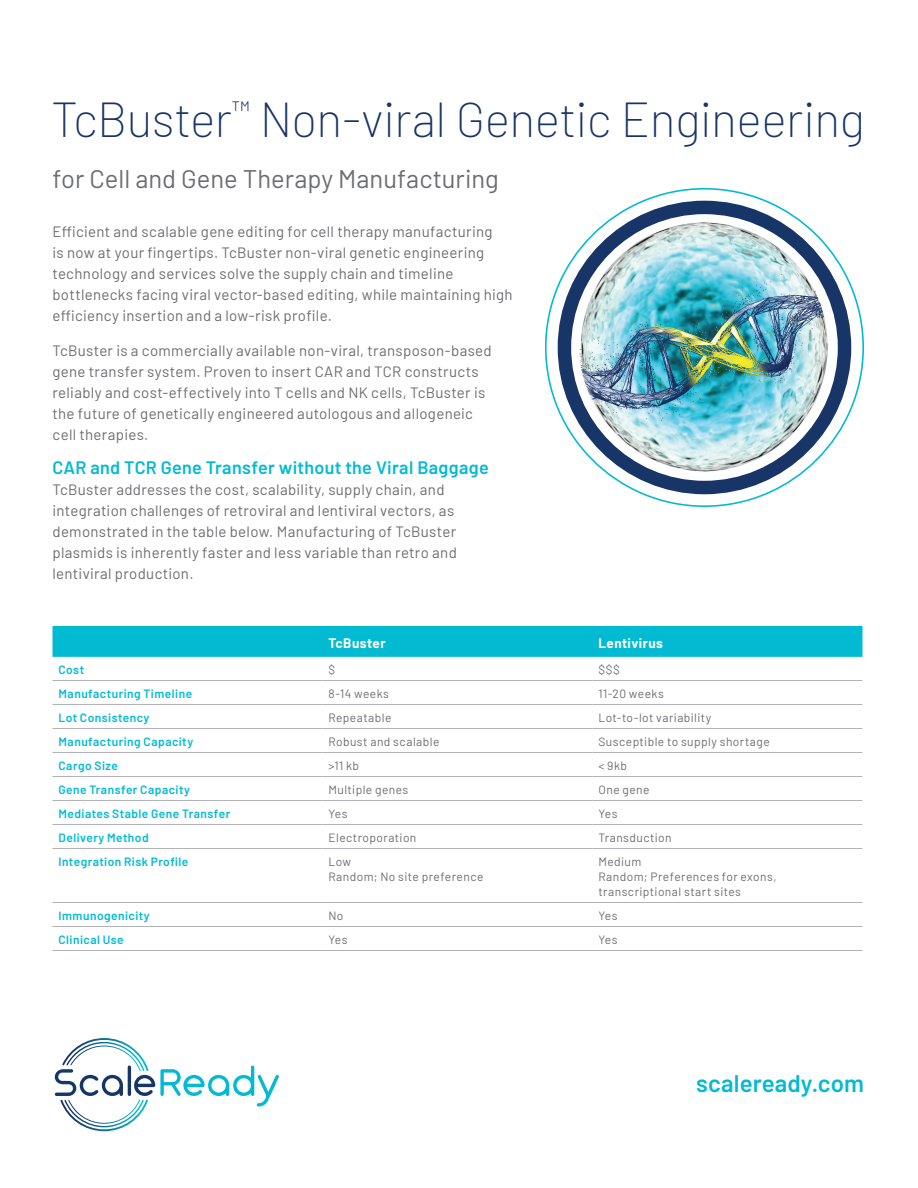
<style>
.page{position:relative;width:918px;height:1188px;background:#fff}
.page>*{position:absolute;margin:0;border:0;box-sizing:border-box;transform-origin:0 0}
.t1{font:200 48px "Barlow";letter-spacing:-.01em;color:#183567}
.t2{font:25.5px "Barlow";color:#6c6d70}
.t3{font:600 24px "Barlow";letter-spacing:.005em;color:#03bad3}
.t4{font:600 18px "Barlow";letter-spacing:.015em;color:#03bad3}
.t5{font:15px/21px "Barlow";letter-spacing:.02em;color:#6c6d70}
.t6{font:700 13.5px "Barlow";letter-spacing:.03em;color:#fff}
.t7{font:12px/15px "Barlow";letter-spacing:.035em;color:#6c6d70}
.t8{font:600 12px "Barlow";letter-spacing:.04em;color:#03bad3}
</style>
<div class="page">
<svg style="left:55px;top:1038px;width:224px;height:94px"></svg>
<img style="left:564px;top:207px;width:281px;height:281px;border-radius:140px">
<div style="left:558px;top:201px;width:293px;height:293px;border:13px solid #183567;border-radius:50%"></div>
<div style="left:52px;top:626px;width:810px;height:31px;background:#03bad3"></div>
<hr style="left:52px;top:680px;width:270px;height:1px;background:#b2b3b7">
<hr style="left:322px;top:680px;width:270px;height:1px;background:#b2b3b7">
<hr style="left:592px;top:680px;width:270px;height:1px;background:#b2b3b7">
<hr style="left:52px;top:704px;width:270px;height:1px;background:#b2b3b7">
<hr style="left:322px;top:704px;width:270px;height:1px;background:#b2b3b7">
<hr style="left:592px;top:704px;width:270px;height:1px;background:#b2b3b7">
<hr style="left:52px;top:728px;width:270px;height:1px;background:#b2b3b7">
<hr style="left:322px;top:728px;width:270px;height:1px;background:#b2b3b7">
<hr style="left:592px;top:728px;width:270px;height:1px;background:#b2b3b7">
<hr style="left:52px;top:752px;width:270px;height:1px;background:#b2b3b7">
<hr style="left:322px;top:752px;width:270px;height:1px;background:#b2b3b7">
<hr style="left:592px;top:752px;width:270px;height:1px;background:#b2b3b7">
<hr style="left:52px;top:776px;width:270px;height:1px;background:#b2b3b7">
<hr style="left:322px;top:776px;width:270px;height:1px;background:#b2b3b7">
<hr style="left:592px;top:776px;width:270px;height:1px;background:#b2b3b7">
<hr style="left:52px;top:800px;width:270px;height:1px;background:#b2b3b7">
<hr style="left:322px;top:800px;width:270px;height:1px;background:#b2b3b7">
<hr style="left:592px;top:800px;width:270px;height:1px;background:#b2b3b7">
<hr style="left:52px;top:824px;width:270px;height:1px;background:#b2b3b7">
<hr style="left:322px;top:824px;width:270px;height:1px;background:#b2b3b7">
<hr style="left:592px;top:824px;width:270px;height:1px;background:#b2b3b7">
<hr style="left:52px;top:848px;width:270px;height:1px;background:#b2b3b7">
<hr style="left:322px;top:848px;width:270px;height:1px;background:#b2b3b7">
<hr style="left:592px;top:848px;width:270px;height:1px;background:#b2b3b7">
<hr style="left:52px;top:902px;width:270px;height:1px;background:#b2b3b7">
<hr style="left:322px;top:902px;width:270px;height:1px;background:#b2b3b7">
<hr style="left:592px;top:902px;width:270px;height:1px;background:#b2b3b7">
<hr style="left:52px;top:926px;width:270px;height:1px;background:#b2b3b7">
<hr style="left:322px;top:926px;width:270px;height:1px;background:#b2b3b7">
<hr style="left:592px;top:926px;width:270px;height:1px;background:#b2b3b7">
<hr style="left:52px;top:950px;width:270px;height:1px;background:#b2b3b7">
<hr style="left:322px;top:950px;width:270px;height:1px;background:#b2b3b7">
<hr style="left:592px;top:950px;width:270px;height:1px;background:#b2b3b7">
<h1 class="t1" style="left:51px;top:85px;width:816px">TcBuster<sup>™</sup> Non-viral Genetic Engineering</h1>
<h2 class="t2" style="left:52px;top:160px;width:448px">for Cell and Gene Therapy Manufacturing</h2>
<p class="t5" style="left:52px;top:220px;width:462px">Efficient and scalable gene editing for cell therapy manufacturing<br>is now at your fingertips. TcBuster non-viral genetic engineering technology and services solve the supply chain and timeline bottlenecks facing viral vector-based editing, while maintaining high efficiency insertion and a low-risk profile.</p>
<p class="t5" style="left:52px;top:338px;width:441px">TcBuster is a commercially available non-viral, transposon-based gene transfer system. Proven to insert CAR and TCR constructs reliably and cost-effectively into T cells and NK cells, TcBuster is the future of genetically engineered autologous and allogeneic cell therapies.</p>
<p class="t4" style="left:52px;top:454px;width:438px">CAR and TCR Gene Transfer without the Viral Baggage</p>
<p class="t5" style="left:52px;top:478px;width:406px">TcBuster addresses the cost, scalability, supply chain, and integration challenges of retroviral and lentiviral vectors, as demonstrated in the table below. Manufacturing of TcBuster plasmids is inherently faster and less variable than retro and lentiviral production.</p>
<p class="t6" style="left:328px;top:633px;width:59px">TcBuster</p>
<p class="t6" style="left:598px;top:633px;width:66px">Lentivirus</p>
<p class="t8" style="left:58px;top:661px;width:27px">Cost</p>
<p class="t7" style="left:328px;top:662px;width:8px">$</p>
<p class="t7" style="left:598px;top:662px;width:23px">$$$</p>
<p class="t8" style="left:58px;top:685px;width:135px">Manufacturing Timeline</p>
<p class="t7" style="left:328px;top:686px;width:62px">8-14 weeks</p>
<p class="t7" style="left:598px;top:686px;width:67px">11-20 weeks</p>
<p class="t8" style="left:58px;top:709px;width:92px">Lot Consistency</p>
<p class="t7" style="left:328px;top:710px;width:64px">Repeatable</p>
<p class="t7" style="left:598px;top:710px;width:114px">Lot-to-lot variability</p>
<p class="t8" style="left:58px;top:733px;width:136px">Manufacturing Capacity</p>
<p class="t7" style="left:328px;top:734px;width:112px">Robust and scalable</p>
<p class="t7" style="left:598px;top:734px;width:173px">Susceptible to supply shortage</p>
<p class="t8" style="left:58px;top:757px;width:61px">Cargo Size</p>
<p class="t7" style="left:328px;top:758px;width:32px">&gt;11 kb</p>
<p class="t7" style="left:598px;top:758px;width:30px">&lt; 9kb</p>
<p class="t8" style="left:58px;top:781px;width:133px">Gene Transfer Capacity</p>
<p class="t7" style="left:328px;top:782px;width:81px">Multiple genes</p>
<p class="t7" style="left:598px;top:782px;width:53px">One gene</p>
<p class="t8" style="left:58px;top:805px;width:173px">Mediates Stable Gene Transfer</p>
<p class="t7" style="left:328px;top:806px;width:21px">Yes</p>
<p class="t7" style="left:598px;top:806px;width:21px">Yes</p>
<p class="t8" style="left:58px;top:829px;width:92px">Delivery Method</p>
<p class="t7" style="left:328px;top:830px;width:89px">Electroporation</p>
<p class="t7" style="left:598px;top:830px;width:75px">Transduction</p>
<p class="t8" style="left:58px;top:853px;width:131px">Integration Risk Profile</p>
<p class="t7" style="left:328px;top:854px;width:157px">Low<br>Random; No site preference</p>
<p class="t7" style="left:598px;top:854px;width:180px">Medium<br>Random; Preferences for exons, transcriptional start sites</p>
<p class="t8" style="left:58px;top:907px;width:93px">Immunogenicity</p>
<p class="t7" style="left:328px;top:908px;width:17px">No</p>
<p class="t7" style="left:598px;top:908px;width:21px">Yes</p>
<p class="t8" style="left:58px;top:931px;width:67px">Clinical Use</p>
<p class="t7" style="left:328px;top:932px;width:21px">Yes</p>
<p class="t7" style="left:598px;top:932px;width:21px">Yes</p>
<h3 class="t3" style="left:696px;top:1066px;width:169px">scaleready.com</h3>
</div>
